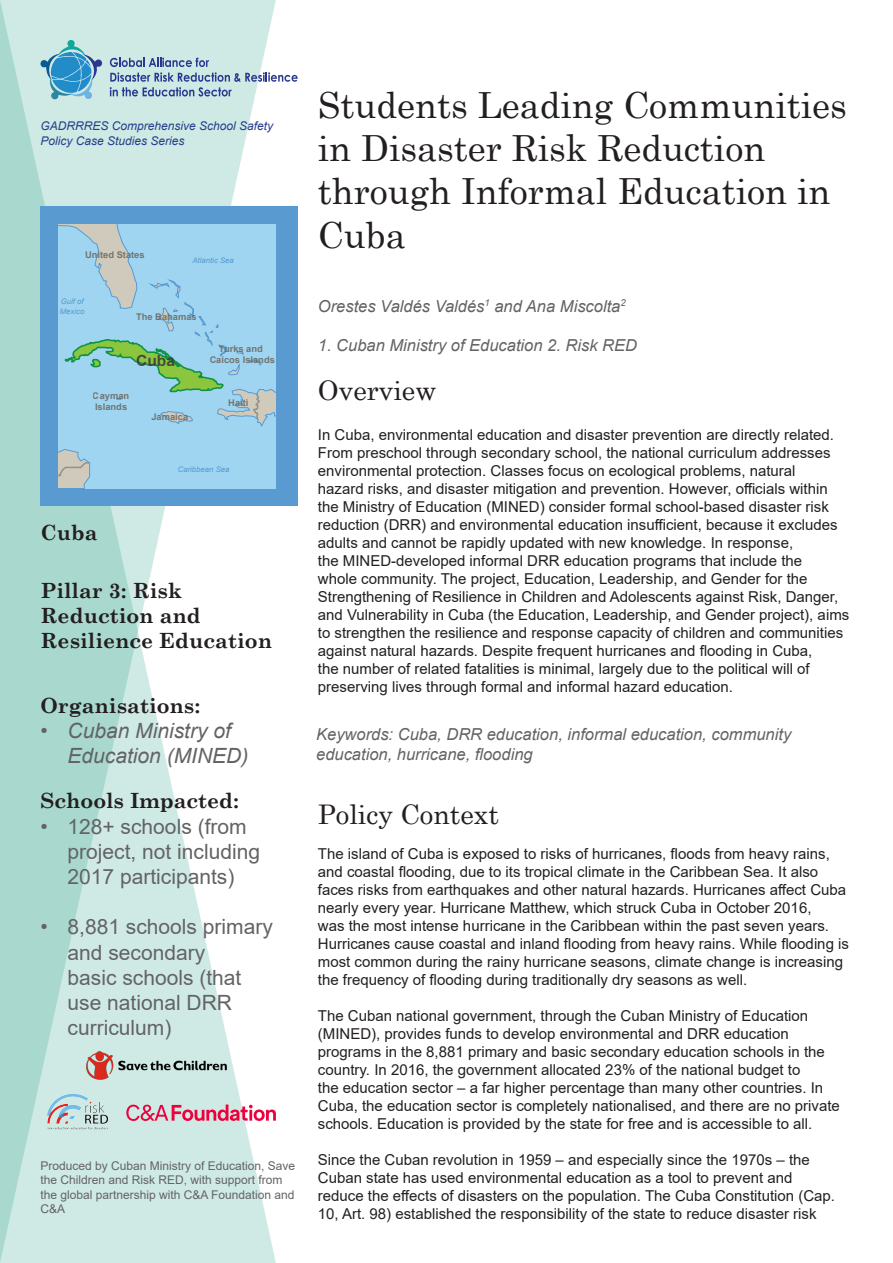
<style>
.page{position:relative;width:893px;height:1263px;background:#fff}
.page>*{position:absolute;margin:0;border:0;box-sizing:border-box;transform-origin:0 0}
.Policy_Abstract{font:36px/43.2px "Century Schoolbook";color:#231f20}
.section_header{font:27px "Century Schoolbook";color:#231f20}
.t1{font:21px/25.2px "Arial";color:#636366}
.Stats_Titles{font:700 21px/25.2px "Century Schoolbook";color:#231f20}
.t2{font:italic 21px/25.2px "Arial";color:#636366}
.Body_grey{font:italic 16.5px/19.8px "Arial";color:#636366}
.t3{font:700 15.3px "Arial";color:#3e3c39}
.Body{font:15px/18px "Arial";color:#231f20}
.supporters{font:12px/14.4px "Arial";color:#636366}
.captions_copy_2{font:italic 12px/14.4px "Arial";color:#253f8e}
.t4{font:700 9.15px/11.1px "Arial";color:#6b6a63;text-align:center}
.t5{font:italic 7.65px/9.1px "Arial";color:#579bd1}
</style>
<div class="page">
<svg style="left:0;top:0;width:276px;height:1263px;fill:#cfeae4"></svg>
<div style="left:40px;top:207px;width:258px;height:299px;background:#599bd1"></div>
<svg style="left:110px;top:58px;width:188px;height:39px"></svg>
<svg style="left:40px;top:40px;width:62px;height:59px;background:#7ebbd2"></svg>
<svg style="left:58px;top:225px;width:218px;height:263px;background:#9ed1e4"></svg>
<img style="left:82px;top:1046px;width:149px;height:34px">
<img style="left:46px;top:1092px;width:64px;height:39px">
<svg style="left:126px;top:1104px;width:150px;height:17px;background:#e096a9"></svg>
<p class="captions_copy_2" style="left:40px;top:119px;width:234px">GADRRRES Comprehensive School Safety<br>Policy Case Studies Series</p>
<p class="t4" style="left:85px;top:249px;width:61px">United States</p>
<p class="t5" style="left:192px;top:255px;width:43px">Atlantic Sea</p>
<p class="t5" style="left:60px;top:297px;width:26px">Gulf of<br>Mexico</p>
<p class="t4" style="left:136px;top:311px;width:62px">The Bahamas</p>
<p class="t3" style="left:136px;top:349px;width:40px">Cuba</p>
<p class="t4" style="left:93px;top:391px;width:38px;text-align:left">Cayman<br>Islands</p>
<p class="t4" style="left:151px;top:411px;width:38px">Jamaica</p>
<p class="t4" style="left:210px;top:344px;width:67px">Turks and<br>Caicos Islands</p>
<p class="t4" style="left:228px;top:397px;width:22px">Haiti</p>
<p class="t5" style="left:178px;top:464px;width:53px">Caribbean Sea</p>
<p class="Stats_Titles" style="left:40px;top:519px;width:59px">Cuba</p>
<p class="Stats_Titles" style="left:40px;top:576px;width:233px">Pillar 3: Risk<br>Reduction and<br>Resilience Education</p>
<p class="Stats_Titles" style="left:40px;top:692px;width:161px">Organisations:</p>
<p class="t2" style="left:68px;top:718px;width:182px;text-indent:-27px">• Cuban Ministry of<br>Education (MINED)</p>
<p class="Stats_Titles" style="left:40px;top:787px;width:200px">Schools Impacted:</p>
<p class="t1" style="left:68px;top:813px;width:194px;text-indent:-27px">• 128+ schools (from project, not including<br>2017 participants)</p>
<p class="t1" style="left:68px;top:914px;width:207px;text-indent:-27px">• 8,881 schools primary and secondary<br>basic schools (that use national DRR curriculum)</p>
<p class="supporters" style="left:40px;top:1158px;width:256px">Produced by Cuban Ministry of Education, Save the Children and Risk RED, with support from the global partnership with C&amp;A Foundation and C&amp;A</p>
<p class="Policy_Abstract" style="left:318px;top:80px;width:530px">Students Leading Communities in Disaster Risk Reduction through Informal Education in<br>Cuba</p>
<p class="Body_grey" style="left:318px;top:296px;width:309px">Orestes Valdés Valdés<sup>1</sup> and Ana Miscolta<sup>2</sup></p>
<p class="Body_grey" style="left:318px;top:336px;width:321px">1. Cuban Ministry of Education 2. Risk RED</p>
<p class="section_header" style="left:318px;top:367px;width:120px">Overview</p>
<p class="Body" style="left:318px;top:426px;width:533px">In Cuba, environmental education and disaster prevention are directly related.<br>From preschool through secondary school, the national curriculum addresses environmental protection. Classes focus on ecological problems, natural<br>hazard risks, and disaster mitigation and prevention. However, officials within the Ministry of Education (MINED) consider formal school-based disaster risk reduction (DRR) and environmental education insufficient, because it excludes adults and cannot be rapidly updated with new knowledge. In response,<br>the MINED-developed informal DRR education programs that include the<br>whole community. The project, Education, Leadership, and Gender for the Strengthening of Resilience in Children and Adolescents against Risk, Danger, and Vulnerability in Cuba (the Education, Leadership, and Gender project), aims to strengthen the resilience and response capacity of children and communities against natural hazards. Despite frequent hurricanes and flooding in Cuba,<br>the number of related fatalities is minimal, largely due to the political will of preserving lives through formal and informal hazard education.</p>
<p class="Body_grey" style="left:316px;top:724px;width:477px">Keywords: Cuba, DRR education, informal education, community education, hurricane, flooding</p>
<p class="section_header" style="left:318px;top:792px;width:183px">Policy Context</p>
<p class="Body" style="left:318px;top:844px;width:533px">The island of Cuba is exposed to risks of hurricanes, floods from heavy rains, and coastal flooding, due to its tropical climate in the Caribbean Sea. It also faces risks from earthquakes and other natural hazards. Hurricanes affect Cuba nearly every year. Hurricane Matthew, which struck Cuba in October 2016,<br>was the most intense hurricane in the Caribbean within the past seven years.<br>Hurricanes cause coastal and inland flooding from heavy rains. While flooding is most common during the rainy hurricane seasons, climate change is increasing the frequency of flooding during traditionally dry seasons as well.</p>
<p class="Body" style="left:318px;top:1006px;width:523px">The Cuban national government, through the Cuban Ministry of Education (MINED), provides funds to develop environmental and DRR education programs in the 8,881 primary and basic secondary education schools in the country. In 2016, the government allocated 23% of the national budget to<br>the education sector – a far higher percentage than many other countries. In Cuba, the education sector is completely nationalised, and there are no private schools. Education is provided by the state for free and is accessible to all.</p>
<p class="Body" style="left:318px;top:1150px;width:519px">Since the Cuban revolution in 1959 – and especially since the 1970s – the Cuban state has used environmental education as a tool to prevent and reduce the effects of disasters on the population. The Cuba Constitution (Cap.<br>10, Art. 98) established the responsibility of the state to reduce disaster risk</p>
</div>
